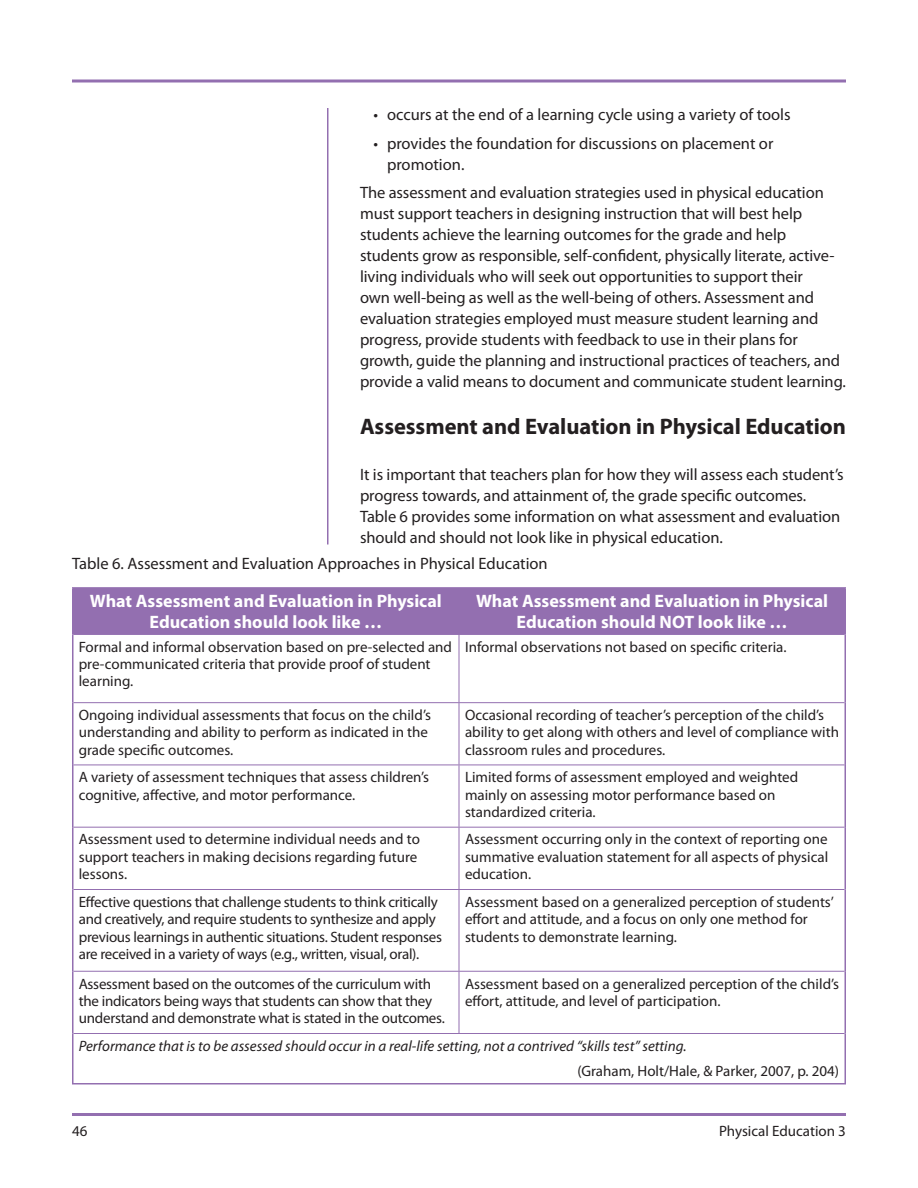
<style>
.page{position:relative;width:918px;height:1188px;background:#fff}
.page>*{position:absolute;margin:0;border:0;box-sizing:border-box;transform-origin:0 0}
.Heading_2_-_H2__15_p{font:700 22.5px "Myriad Pro";color:#231f20}
.Table_Headings_-_H5{font:700 18px/21px "Myriad Pro";color:#fff;text-align:center}
.Body_Text__11_pt{font:16.5px/21px "Myriad Pro";letter-spacing:-.005em;color:#231f20}
.Bullet_1_for_Body_Te{font:16.5px/21px "Myriad Pro";color:#231f20}
.Table_Caption{font:16.5px "Myriad Pro";color:#231f20}
.Table_Text_-__10pt{font:15px/17.4px "Myriad Pro";color:#231f20}
.Table_Text_-__10pt-2{font:italic 15px "Myriad Pro";color:#231f20}
</style>
<div class="page">
<hr style="left:72px;top:1113px;width:774px;height:3px;background:#936fb0">
<hr style="left:72px;top:80px;width:774px;height:2px;background:#936fb0">
<hr style="left:327px;top:108px;width:1px;height:436px;background:#936fb0">
<div style="left:74px;top:589px;width:770px;height:45px;background:#936fb0"></div>
<hr style="left:72px;top:1034px;width:2px;height:49px;background:#936fb0">
<hr style="left:844px;top:1034px;width:2px;height:49px;background:#936fb0">
<hr style="left:72px;top:1083px;width:387px;height:1px;background:#936fb0">
<hr style="left:459px;top:1083px;width:387px;height:1px;background:#936fb0">
<hr style="left:72px;top:587px;width:387px;height:2px;background:#936fb0">
<hr style="left:72px;top:589px;width:2px;height:45px;background:#936fb0">
<hr style="left:459px;top:587px;width:387px;height:2px;background:#936fb0">
<hr style="left:844px;top:589px;width:2px;height:45px;background:#936fb0">
<hr style="left:72px;top:634px;width:2px;height:69px;background:#936fb0">
<hr style="left:844px;top:634px;width:2px;height:69px;background:#936fb0">
<hr style="left:72px;top:703px;width:2px;height:62px;background:#936fb0">
<hr style="left:844px;top:703px;width:2px;height:62px;background:#936fb0">
<hr style="left:72px;top:765px;width:2px;height:62px;background:#936fb0">
<hr style="left:844px;top:765px;width:2px;height:62px;background:#936fb0">
<hr style="left:72px;top:827px;width:2px;height:63px;background:#936fb0">
<hr style="left:844px;top:827px;width:2px;height:63px;background:#936fb0">
<hr style="left:72px;top:890px;width:2px;height:81px;background:#936fb0">
<hr style="left:844px;top:890px;width:2px;height:81px;background:#936fb0">
<hr style="left:72px;top:971px;width:2px;height:63px;background:#936fb0">
<hr style="left:844px;top:971px;width:2px;height:63px;background:#936fb0">
<hr style="left:74px;top:634px;width:385px;height:1px;background:#936fb0">
<hr style="left:459px;top:589px;width:1px;height:45px;background:#936fb0">
<hr style="left:459px;top:634px;width:385px;height:1px;background:#936fb0">
<hr style="left:459px;top:635px;width:1px;height:67px;background:#936fb0">
<hr style="left:74px;top:702px;width:385px;height:1px;background:#936fb0">
<hr style="left:459px;top:703px;width:1px;height:62px;background:#936fb0">
<hr style="left:459px;top:702px;width:385px;height:1px;background:#936fb0">
<hr style="left:74px;top:765px;width:385px;height:1px;background:#936fb0">
<hr style="left:459px;top:765px;width:1px;height:62px;background:#936fb0">
<hr style="left:459px;top:765px;width:385px;height:1px;background:#936fb0">
<hr style="left:74px;top:827px;width:385px;height:1px;background:#936fb0">
<hr style="left:459px;top:828px;width:1px;height:61px;background:#936fb0">
<hr style="left:459px;top:827px;width:385px;height:1px;background:#936fb0">
<hr style="left:74px;top:889px;width:385px;height:1px;background:#936fb0">
<hr style="left:459px;top:890px;width:1px;height:81px;background:#936fb0">
<hr style="left:459px;top:889px;width:385px;height:1px;background:#936fb0">
<hr style="left:74px;top:971px;width:385px;height:1px;background:#936fb0">
<hr style="left:459px;top:972px;width:1px;height:61px;background:#936fb0">
<hr style="left:459px;top:971px;width:385px;height:1px;background:#936fb0">
<hr style="left:74px;top:1033px;width:385px;height:1px;background:#936fb0">
<hr style="left:459px;top:1033px;width:385px;height:1px;background:#936fb0">
<p class="Bullet_1_for_Body_Te" style="left:374px;top:104px;width:419px">• occurs at the end of a learning cycle using a variety of tools</p>
<p class="Bullet_1_for_Body_Te" style="left:387px;top:133px;width:388px;text-indent:-14px">• provides the foundation for discussions on placement or promotion.</p>
<p class="Body_Text__11_pt" style="left:360px;top:182px;width:487px">The assessment and evaluation strategies used in physical education must support teachers in designing instruction that will best help students achieve the learning outcomes for the grade and help students grow as responsible, self-confident, physically literate, active&shy;living individuals who will seek out opportunities to support their<br>own well-being as well as the well-being of others. Assessment and evaluation strategies employed must measure student learning and progress, provide students with feedback to use in their plans for growth, guide the planning and instructional practices of teachers, and provide a valid means to document and communicate student learning.</p>
<p class="Heading_2_-_H2__15_p" style="left:360px;top:412px;width:487px">Assessment and Evaluation in Physical Education</p>
<p class="Body_Text__11_pt" style="left:360px;top:464px;width:485px">It is important that teachers plan for how they will assess each student’s progress towards, and attainment of, the grade specific outcomes.<br>Table 6 provides some information on what assessment and evaluation should and should not look like in physical education.</p>
<p class="Table_Caption" style="left:72px;top:553px;width:477px">Table 6. Assessment and Evaluation Approaches in Physical Education</p>
<p class="Table_Headings_-_H5" style="left:90px;top:590px;width:354px">What Assessment and Evaluation in Physical<br>Education should look like …</p>
<p class="Table_Headings_-_H5" style="left:476px;top:590px;width:354px">What Assessment and Evaluation in Physical<br>Education should NOT look like …</p>
<p class="Table_Text_-__10pt" style="left:79px;top:638px;width:375px">Formal and informal observation based on pre-selected and pre-communicated criteria that provide proof of student learning.</p>
<p class="Table_Text_-__10pt" style="left:465px;top:638px;width:323px">Informal observations not based on specific criteria.</p>
<p class="Table_Text_-__10pt" style="left:79px;top:706px;width:354px">Ongoing individual assessments that focus on the child’s understanding and ability to perform as indicated in the grade specific outcomes.</p>
<p class="Table_Text_-__10pt" style="left:465px;top:706px;width:376px">Occasional recording of teacher’s perception of the child’s ability to get along with others and level of compliance with classroom rules and procedures.</p>
<p class="Table_Text_-__10pt" style="left:79px;top:768px;width:352px">A variety of assessment techniques that assess children’s cognitive, affective, and motor performance.</p>
<p class="Table_Text_-__10pt" style="left:465px;top:768px;width:335px">Limited forms of assessment employed and weighted mainly on assessing motor performance based on standardized criteria.</p>
<p class="Table_Text_-__10pt" style="left:79px;top:830px;width:343px">Assessment used to determine individual needs and to support teachers in making decisions regarding future lessons.</p>
<p class="Table_Text_-__10pt" style="left:465px;top:830px;width:365px;text-align:justify">Assessment occurring only in the context of reporting one summative evaluation statement for all aspects of physical education.</p>
<p class="Table_Text_-__10pt" style="left:79px;top:893px;width:365px">Effective questions that challenge students to think critically and creatively, and require students to synthesize and apply previous learnings in authentic situations. Student responses are received in a variety of ways (e.g., written, visual, oral).</p>
<p class="Table_Text_-__10pt" style="left:465px;top:893px;width:370px">Assessment based on a generalized perception of students’ effort and attitude, and a focus on only one method for students to demonstrate learning.</p>
<p class="Table_Text_-__10pt" style="left:79px;top:975px;width:368px">Assessment based on the outcomes of the curriculum with the indicators being ways that students can show that they understand and demonstrate what is stated in the outcomes.</p>
<p class="Table_Text_-__10pt" style="left:465px;top:975px;width:376px">Assessment based on a generalized perception of the child’s effort, attitude, and level of participation.</p>
<p class="Table_Text_-__10pt-2" style="left:79px;top:1036px;width:609px">Performance that is to be assessed should occur in a real-life setting, not a contrived “skills test” setting.</p>
<p class="Table_Text_-__10pt" style="left:577px;top:1062px;width:263px">(Graham, Holt/Hale, &amp; Parker, 2007, p. 204)</p>
<p class="Table_Text_-__10pt" style="left:72px;top:1122px;width:17px">46</p>
<p class="Table_Text_-__10pt" style="left:719px;top:1122px;width:128px">Physical Education 3</p>
</div>
